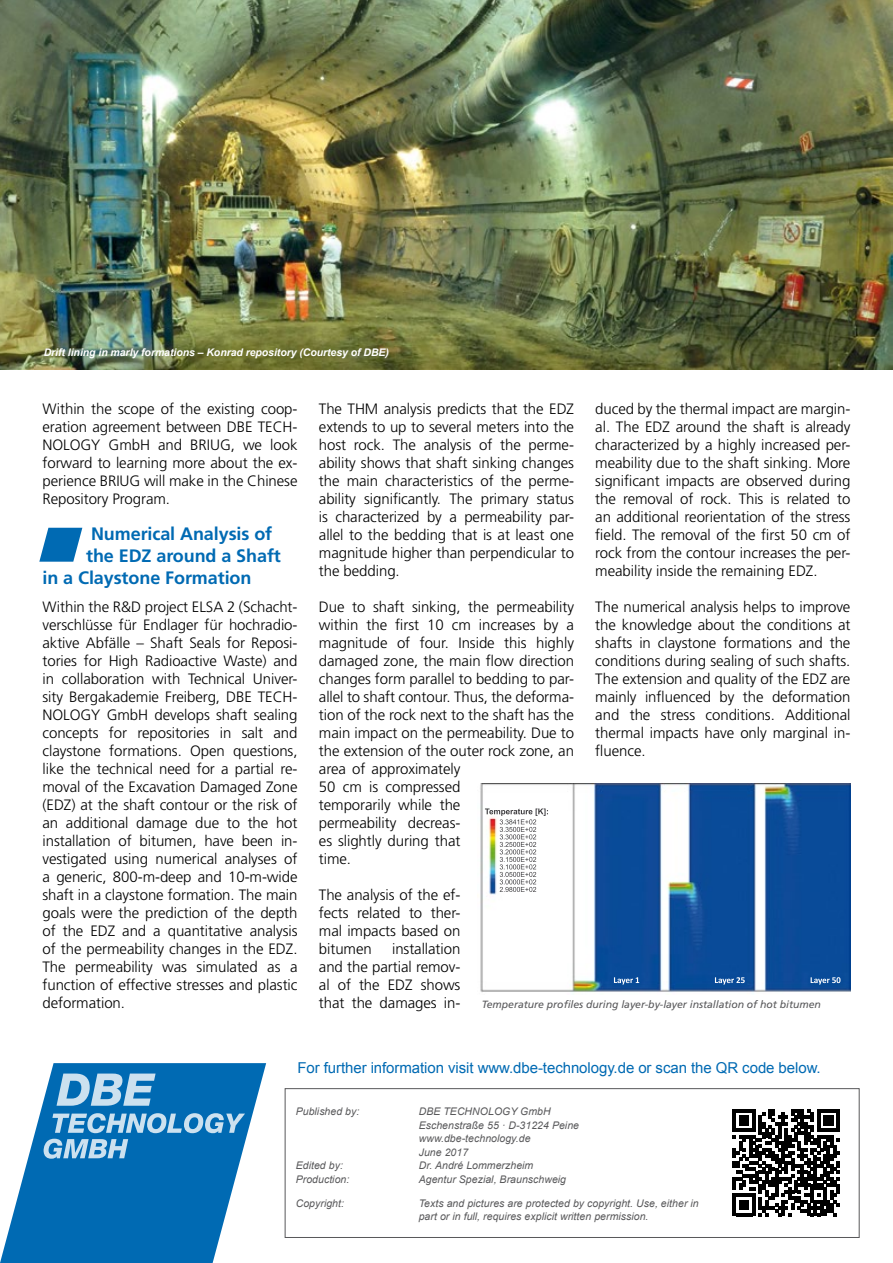
<style>
.page{position:relative;width:893px;height:1263px;background:#fff}
.page>*{position:absolute;margin:0;border:0;box-sizing:border-box;transform-origin:0 0}
.t1{font:700 18px "Frutiger CE";letter-spacing:-.005em;color:#006ab3}
.t2{font:300 15px/18px "Frutiger";letter-spacing:-.005em;color:#000;text-align:justify}
.t3{font:15px "Arial";letter-spacing:-.005em;color:#006ab3}
.t4{font:italic 10.5px/13.5px "Arial";letter-spacing:.005em;color:#58585a}
.t5{font:italic 10.5px "Frutiger CE";letter-spacing:-.005em;color:#58585a}
.t6{font:italic 700 10.5px "Frutiger CE";letter-spacing:-.005em;color:#fff}
.t7{font:italic 700 10.5px "Arial";letter-spacing:-.005em;color:#fff}
</style>
<div class="page">
<div style="left:285px;top:1088px;width:574px;height:150px;border:1px solid #58585a"></div>
<svg style="left:0;top:1063px;width:266px;height:200px;fill:#006ab3"></svg>
<svg style="left:733px;top:1109px;width:107px;height:107px"></svg>
<svg style="left:44px;top:1139px;width:84px;height:20px;background:#77afd6"></svg>
<svg style="left:52px;top:1113px;width:193px;height:20px;background:#68a6d1"></svg>
<svg style="left:57px;top:1073px;width:99px;height:33px;background:#7ab1d7"></svg>
<svg style="left:39px;top:528px;width:43px;height:34px"></svg>
<img style="left:0;top:0;width:893px;height:370px">
<img style="left:480px;top:783px;width:370px;height:209px">
<svg style="left:485px;top:808px;width:63px;height:84px"></svg>
<svg style="left:614px;top:977px;width:25px;height:7px"></svg>
<svg style="left:715px;top:977px;width:30px;height:7px"></svg>
<svg style="left:811px;top:977px;width:29px;height:7px"></svg>
<p class="t7" style="left:44px;top:346px;width:347px">Drift lining in marly formations – Konrad repository (Courtesy of DBE)</p>
<p class="t6" style="left:43px;top:348px;width:365px">Partic pants of the IAEA workshop at our headquarters in Peine, May 2017</p>
<p class="t2" style="left:43px;top:400px;width:257px">Within the scope of the existing coop&shy;eration agreement between DBE TECH-NOLOGY GmbH and BRIUG, we look forward to learning more about the ex&shy;perience BRIUG will make in the Chinese Repository Program.</p>
<p class="t1" style="left:91px;top:523px;width:183px">Numerical Analysis of</p>
<p class="t1" style="left:86px;top:545px;width:196px">the EDZ around a Shaft</p>
<p class="t1" style="left:43px;top:566px;width:210px">in a Claystone Formation</p>
<p class="t2" style="left:43px;top:598px;width:257px">Within the R&amp;D project ELSA 2 (Schacht&shy;verschlüsse für Endlager für hochradio&shy;aktive Abfälle – Shaft Seals for Reposi&shy;tories for High Radioactive Waste) and in collaboration with Technical Univer&shy;sity Bergakademie Freiberg, DBE TECH-NOLOGY GmbH develops shaft sealing concepts for repositories in salt and claystone formations. Open questions, like the technical need for a partial re&shy;moval of the Excavation Damaged Zone (EDZ) at the shaft contour or the risk of an additional damage due to the hot installation of bitumen, have been in&shy;vestigated using numerical analyses of a generic, 800-m-deep and 10-m-wide shaft in a claystone formation. The main goals were the prediction of the depth of the EDZ and a quantitative analysis of the permeability changes in the EDZ.<br>The permeability was simulated as a function of effective stresses and plastic deformation.</p>
<p class="t2" style="left:319px;top:400px;width:257px">The THM analysis predicts that the EDZ extends to up to several meters into the host rock. The analysis of the perme&shy;ability shows that shaft sinking changes the main characteristics of the perme&shy;ability significantly. The primary status is characterized by a permeability par&shy;allel to the bedding that is at least one magnitude higher than perpendicular to the bedding.</p>
<p class="t2" style="left:319px;top:598px;width:257px;text-align:left">Due to shaft sinking, the permeability within the first 10 cm increases by a magnitude of four. Inside this highly damaged zone, the main flow direction changes form parallel to bedding to par&shy;allel to shaft contour. Thus, the deforma&shy;tion of the rock next to the shaft has the main impact on the permeability. Due to the extension of the outer rock zone, an area of approximately<br>50 cm is compressed<br>temporarily while the<br>permeability decreas-<br>es slightly during that<br>time.</p>
<p class="t2" style="left:319px;top:886px;width:143px">The analysis of the ef&shy;fects related to ther&shy;mal impacts based on bitumen</p>
<p class="t2" style="left:595px;top:400px;width:257px">duced by the thermal impact are margin&shy;al. The EDZ around the shaft is already characterized by a highly increased per&shy;meability due to the shaft sinking. More significant impacts are observed during the removal of rock. This is related to an additional reorientation of the stress field. The removal of the first 50 cm of rock from the contour increases the per&shy;meability inside the remaining EDZ.</p>
<p class="t2" style="left:595px;top:598px;width:257px">The numerical analysis helps to improve the knowledge about the conditions at shafts in claystone formations and the conditions during sealing of such shafts.<br>The extension and quality of the EDZ are mainly influenced by the deformation and the stress conditions. Additional thermal impacts have only marginal in&shy;fluence.</p>
<p class="t2" style="left:319px;top:940px;width:143px;text-indent:73px">installation and the partial remov&shy;al of the EDZ shows that the damages in-</p>
<p class="t5" style="left:482px;top:998px;width:341px">Temperature profiles during layer-by-layer installation of hot bitumen</p>
<p class="t3" style="left:297px;top:1058px;width:525px">For further information visit www.dbe-technology.de or scan the QR code below.</p>
<p class="t4" style="left:296px;top:1105px;width:65px">Published by:</p>
<p class="t4" style="left:419px;top:1105px;width:162px">DBE TECHNOLOGY GmbH<br>Eschenstraße 55 · D-31224 Peine www.dbe-technology.de<br>June 2017</p>
<p class="t4" style="left:296px;top:1159px;width:49px">Edited by:</p>
<p class="t4" style="left:419px;top:1159px;width:116px">Dr. André Lommerzheim</p>
<p class="t4" style="left:296px;top:1172px;width:55px">Production:</p>
<p class="t4" style="left:419px;top:1172px;width:149px">Agentur Spezial, Braunschweig</p>
<p class="t4" style="left:296px;top:1196px;width:50px">Copyright:</p>
<p class="t4" style="left:419px;top:1196px;width:281px">Texts and pictures are protected by copyright. Use, either in part or in full, requires explicit written permission.</p>
</div>
